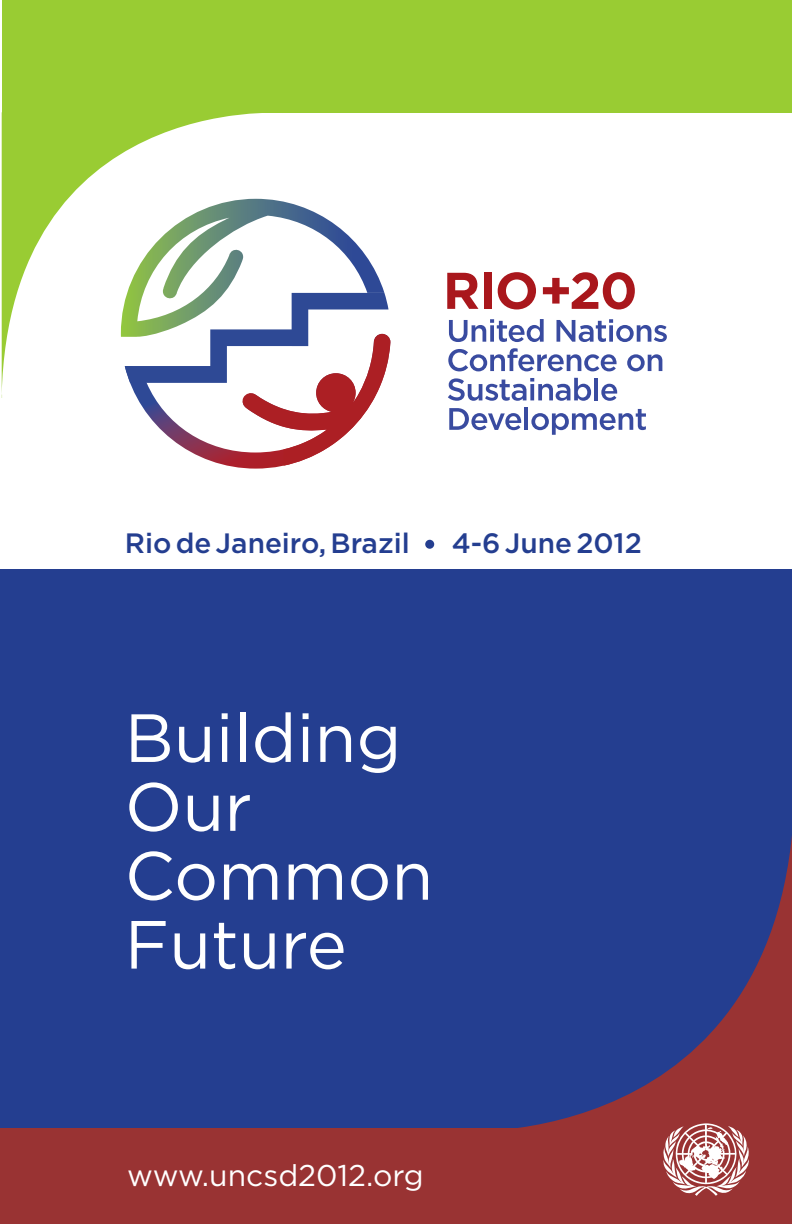
<style>
.page{position:relative;width:792px;height:1224px;background:#fff}
.page>*{position:absolute;margin:0;border:0;box-sizing:border-box;transform-origin:0 0}
.t1{font:68px/68.8px "Gotham";color:#fff}
.t2{font:30px "Gotham";color:#fff}
.t3{font:500 28px "Gotham";color:#243e90}
</style>
<div class="page">
<div style="left:3px;top:0;width:789px;height:120px;background:#9c3"></div>
<div style="left:235px;top:114px;width:557px;height:29px;background:#fff"></div>
<svg style="left:449px;top:319px;width:95px;height:23px"></svg>
<svg style="left:557px;top:319px;width:110px;height:23px"></svg>
<svg style="left:448px;top:348px;width:169px;height:23px"></svg>
<svg style="left:627px;top:354px;width:35px;height:17px"></svg>
<svg style="left:448px;top:378px;width:143px;height:23px"></svg>
<hr style="left:594px;top:378px;width:4px;height:22px;background:#394ba0">
<svg style="left:601px;top:384px;width:16px;height:17px"></svg>
<svg style="left:449px;top:408px;width:72px;height:22px"></svg>
<hr style="left:524px;top:407px;width:4px;height:23px;background:#394ba0">
<svg style="left:531px;top:409px;width:115px;height:26px"></svg>
<svg style="left:447px;top:273px;width:31px;height:36px"></svg>
<div style="left:484px;top:273px;width:8px;height:36px;background:#a9171c"></div>
<svg style="left:498px;top:272px;width:38px;height:37px"></svg>
<svg style="left:543px;top:272px;width:92px;height:37px"></svg>
<svg style="left:137px;top:201px;width:253px;height:268px"></svg>
<div style="left:425px;top:540px;width:9px;height:9px;background:#243e90;border-radius:50%"></div>
<div style="left:0;top:569px;width:792px;height:585px;background:#243e90"></div>
<div style="left:0;top:1129px;width:792px;height:95px;background:#933"></div>
<svg style="left:456px;top:836px;width:336px;height:293px"></svg>
<svg style="left:663px;top:1123px;width:87px;height:73px"></svg>
<svg style="left:2px;top:93px;width:281px;height:305px"></svg>
<p class="t3" style="left:125px;top:527px;width:286px">Rio deJaneiro, Brazil</p>
<p class="t3" style="left:452px;top:527px;width:192px">4-6June2012</p>
<h1 class="t1" style="left:125px;top:702px;width:310px">Building<br>Our<br>Common<br>Future</h1>
<p class="t2" style="left:127px;top:1159px;width:298px">www.uncsd2012.org</p>
</div>
